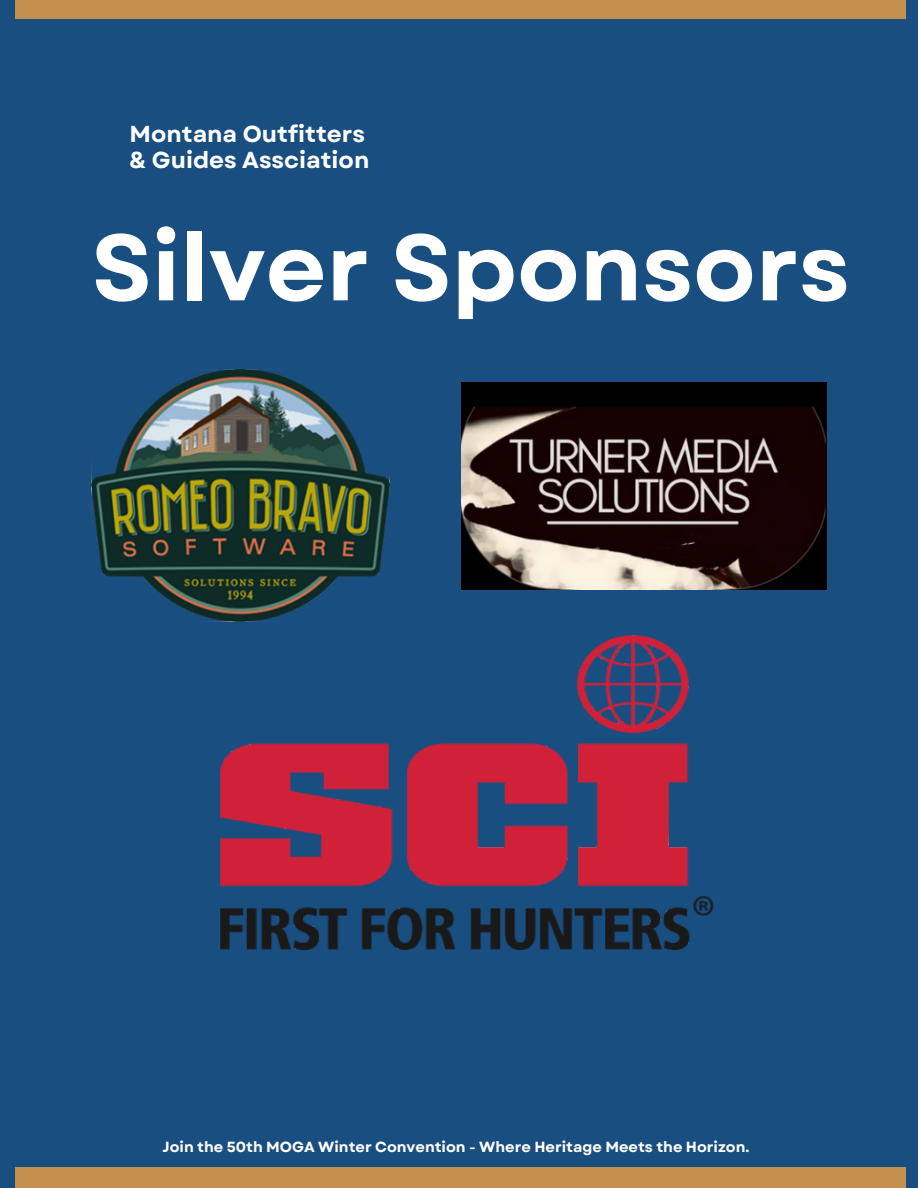
<style>
.page{position:relative;width:918px;height:1188px;background:#194e80}
.page>*{position:absolute;margin:0;border:0;box-sizing:border-box;transform-origin:0 0}
.t1{font:700 93.6px "Garet";color:#fff}
.t2{font:700 23.1px/26.7px "Garet";color:#fff}
.t3{font:700 14.7px "Garet";color:#fff}
</style>
<div class="page">
<div style="left:15px;top:0;width:890px;height:19px;background:#c3904e"></div>
<div style="left:15px;top:1167px;width:890px;height:21px;background:#c3904e"></div>
<img style="left:92px;top:369px;width:298px;height:252px">
<img style="left:462px;top:383px;width:364px;height:207px">
<img style="left:221px;top:635px;width:493px;height:314px">
<h1 class="t2" style="left:130px;top:120px;width:241px">Montana Outfitters &amp; Guides Assciation</h1>
<h2 class="t1" style="left:92px;top:200px;width:760px">Silver Sponsors</h2>
<p class="t3" style="left:163px;top:1136px;width:588px">Join the 50th MOGA Winter Convention - Where Heritage Meets the Horizon.</p>
</div>
